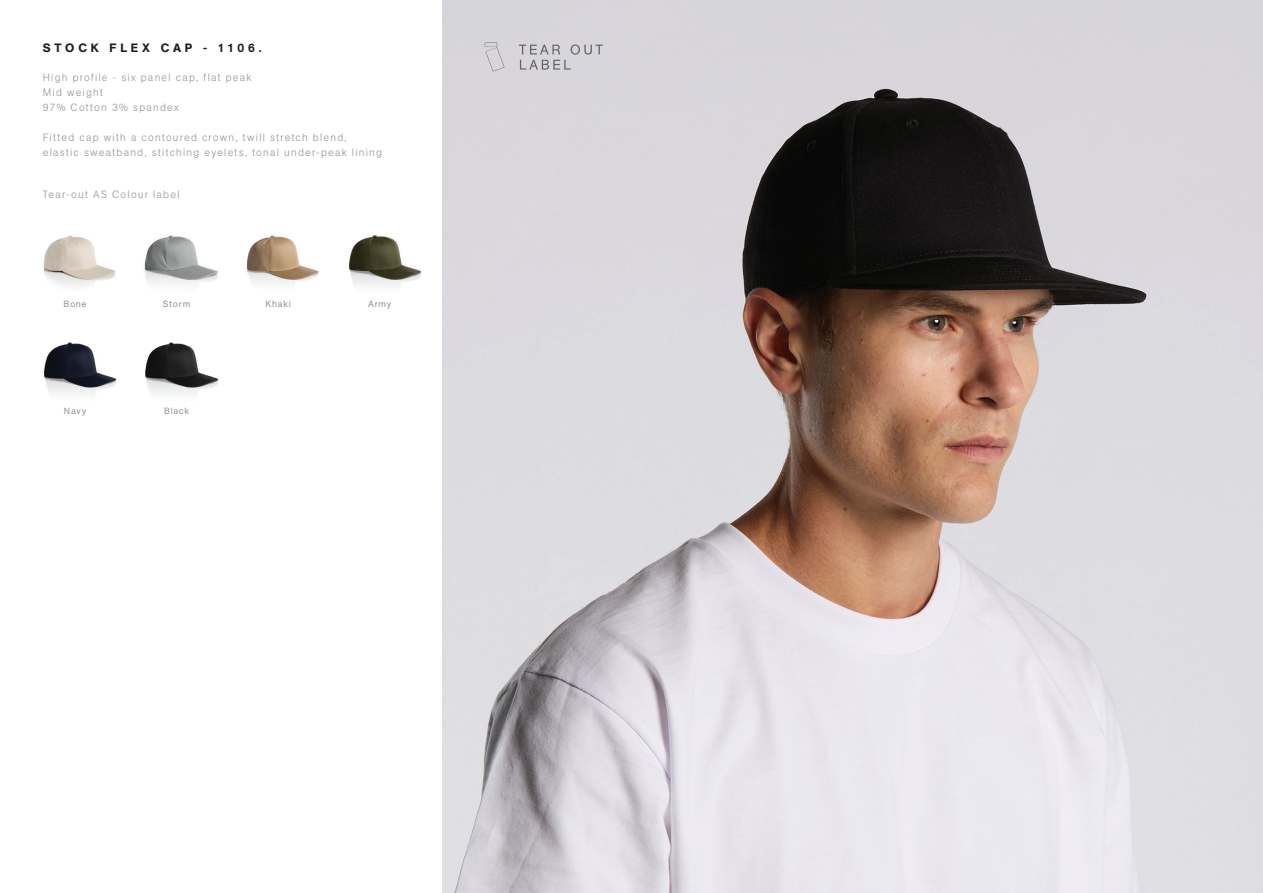
<style>
.page{position:relative;width:1263px;height:893px;background:#fff}
.page>*{position:absolute;margin:0;border:0;box-sizing:border-box;transform-origin:0 0}
.t1{font:500 12px "AG Book Pro";letter-spacing:.32em;color:#231f20}
.t2{font:300 10.5px/15px "AG Book Pro";letter-spacing:.115em;color:#939598}
.t3{font:9px "AG Book Pro";letter-spacing:.08em;color:#939598}
</style>
<div class="page">
<img style="left:246px;top:235px;width:73px;height:50px">
<img style="left:145px;top:342px;width:74px;height:53px">
<img style="left:144px;top:235px;width:74px;height:50px">
<img style="left:44px;top:342px;width:73px;height:53px">
<img style="left:43px;top:235px;width:73px;height:52px">
<img style="left:349px;top:235px;width:73px;height:53px">
<img style="left:442px;top:0;width:821px;height:893px">
<svg style="left:519px;top:45px;width:84px;height:25px;background:#c6c4c9"></svg>
<svg style="left:497px;top:47px;width:7px;height:20px"></svg>
<svg style="left:485px;top:43px;width:12px;height:28px"></svg>
<p class="t1" style="left:43px;top:40px;width:220px">STOCK FLEX CAP - 1106.</p>
<p class="t2" style="left:43px;top:69px;width:210px">High profile - six panel cap, flat peak<br>Mid weight<br>97% Cotton 3% spandex</p>
<p class="t2" style="left:43px;top:129px;width:341px">Fitted cap with a contoured crown, twill stretch blend, elastic sweatband, stitching eyelets, tonal under-peak lining</p>
<p class="t2" style="left:43px;top:187px;width:138px">Tear-out AS Colour label</p>
<p class="t3" style="left:163px;top:298px;width:29px">Storm</p>
<p class="t3" style="left:63px;top:298px;width:25px">Bone</p>
<p class="t3" style="left:368px;top:298px;width:25px">Army</p>
<p class="t3" style="left:265px;top:298px;width:27px">Khaki</p>
<p class="t3" style="left:64px;top:405px;width:24px">Navy</p>
<p class="t3" style="left:164px;top:405px;width:27px">Black</p>
</div>
